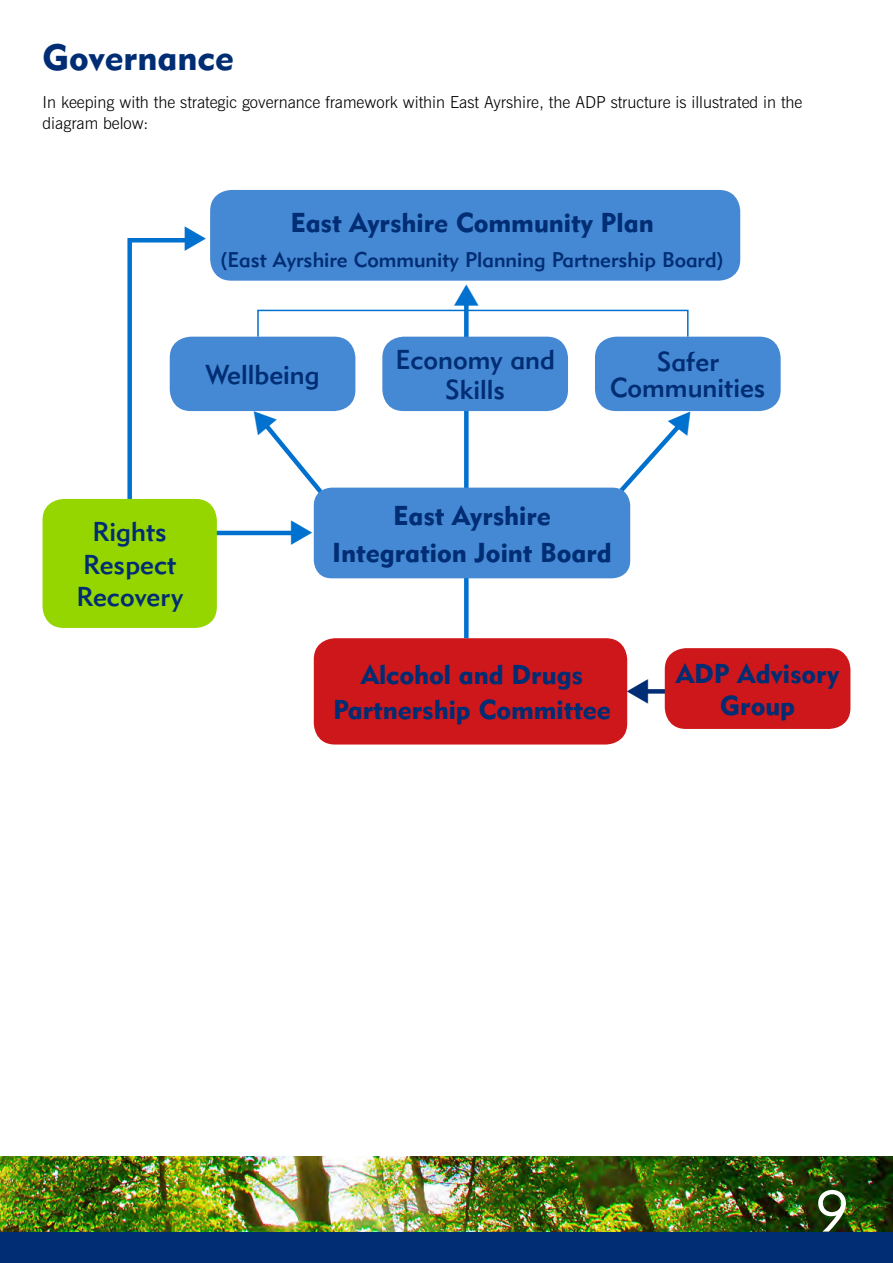
<style>
.page{position:relative;width:893px;height:1263px;background:#fff}
.page>*{position:absolute;margin:0;border:0;box-sizing:border-box;transform-origin:0 0}
.t1{font:57px "Geometric 415 BT Lite A";color:#fff}
.t2{font:36px "Geometric 415 BT Black A";color:#002d73}
.t3{font:27px/36.5px "Geometric 415 BT Black A";color:#002d73;text-align:center}
.t4{font:27px/32.5px "Geometric 415 BT Medium A";color:#002d73;text-align:center}
.t5{font:21px "Geometric 415 BT Medium A";color:#002d73}
.t6{font:300 16.5px/21px "News Gothic BT";color:#000}
</style>
<div class="page">
<div style="left:0;top:1157px;width:893px;height:106px;background:#002d73"></div>
<img style="left:0;top:1157px;width:893px;height:74px">
<div style="left:632px;top:689px;width:40px;height:5px;background:#002d73"></div>
<hr style="left:208px;top:531px;width:91px;height:4px;background:#0071ce">
<div style="left:464px;top:289px;width:5px;height:349px;background:#0071ce"></div>
<div style="left:210px;top:190px;width:530px;height:91px;background:#4588d3;border-radius:21px"></div>
<div style="left:170px;top:337px;width:185px;height:74px;background:#4588d3;border-radius:21px"></div>
<div style="left:382px;top:337px;width:186px;height:74px;background:#4588d3;border-radius:21px"></div>
<div style="left:595px;top:337px;width:186px;height:74px;background:#4588d3;border-radius:21px"></div>
<div style="left:314px;top:488px;width:316px;height:90px;background:#4588d3;border-radius:18px"></div>
<div style="left:43px;top:499px;width:174px;height:129px;background:#95d500;border-radius:21px"></div>
<div style="left:314px;top:638px;width:313px;height:106px;background:#cd171a;border-radius:21px"></div>
<div style="left:665px;top:648px;width:185px;height:81px;background:#cd171a;border-radius:21px"></div>
<div style="left:257px;top:310px;width:432px;height:27px;border:2px solid #0071ce"></div>
<svg style="left:464px;top:289px;width:5px;height:17px"></svg>
<svg style="left:127px;top:238px;width:79px;height:264px"></svg>
<svg style="left:615px;top:411px;width:85px;height:86px"></svg>
<svg style="left:245px;top:411px;width:82px;height:87px"></svg>
<svg style="left:291px;top:530px;width:9px;height:6px"></svg>
<svg style="left:627px;top:679px;width:22px;height:25px"></svg>
<h2 class="t2" style="left:43px;top:35px;width:193px">Governance</h2>
<p class="t6" style="left:43px;top:92px;width:761px">In keeping with the strategic governance framework within East Ayrshire, the ADP structure is illustrated in the diagram below:</p>
<h3 class="t3" style="left:290px;top:203px;width:365px">East Ayrshire Community Plan</h3>
<p class="t5" style="left:220px;top:246px;width:505px">(East Ayrshire Community Planning Partnership Board)</p>
<h3 class="t4" style="left:205px;top:358px;width:116px">Wellbeing</h3>
<h3 class="t4" style="left:395px;top:345px;width:161px;line-height:29.5px">Economy and<br>Skills</h3>
<h3 class="t4" style="left:610px;top:348px;width:157px;line-height:26.5px">Safer<br>Communities</h3>
<h3 class="t4" style="left:76px;top:515px;width:108px">Rights<br>Respect<br>Recovery</h3>
<h3 class="t3" style="left:332px;top:497px;width:281px">East Ayrshire<br>Integration Joint Board</h3>
<h3 class="t3" style="left:333px;top:657px;width:279px;line-height:35px">Alcohol and Drugs<br>Partnership Committee</h3>
<h3 class="t3" style="left:676px;top:657px;width:165px;line-height:32px">ADP Advisory<br>Group</h3>
<h1 class="t1" style="left:816px;top:1177px;width:34px">9</h1>
</div>
